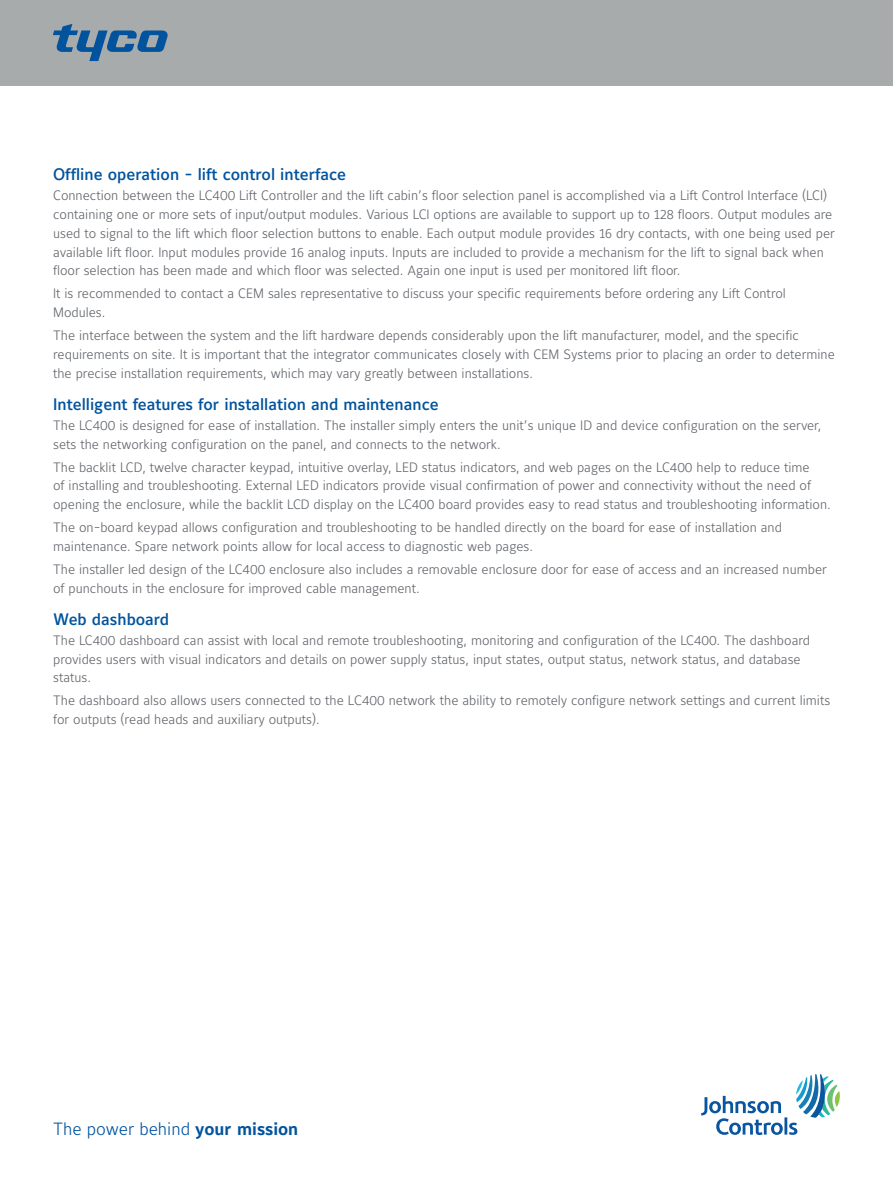
<style>
.page{position:relative;width:893px;height:1188px;background:#fff}
.page>*{position:absolute;margin:0;border:0;box-sizing:border-box;transform-origin:0 0}
.t1{font:300 17.55px "Maurea Jci Lf ML";color:#01539e}
.t2{font:500 16.5px "Maurea Jci Lf ML";color:#01539e}
.t3{font:300 13.5px/18.8px "Maurea Jci Lf ML";color:#5f6369}
.s1{font-weight:700}
</style>
<div class="page">
<svg style="left:701px;top:1074px;width:139px;height:61px"></svg>
<div style="left:0;top:0;width:893px;height:85px;background:#a8abac"></div>
<svg style="left:53px;top:24px;width:115px;height:37px"></svg>
<p class="t2" style="left:53px;top:165px;width:295px">Offline operation - lift control interface</p>
<p class="t3" style="left:53px;top:186px;width:783px">Connection between the LC400 Lift Controller and the lift cabin’s floor selection panel is accomplished via a Lift Control Interface (LCI) containing one or more sets of input/output modules. Various LCI options are available to support up to 128 floors. Output modules are used to signal to the lift which floor selection buttons to enable. Each output module provides 16 dry contacts, with one being used per available lift floor. Input modules provide 16 analog inputs. Inputs are included to provide a mechanism for the lift to signal back when floor selection has been made and which floor was selected. Again one input is used per monitored lift floor.</p>
<p class="t3" style="left:53px;top:284px;width:734px">It is recommended to contact a CEM sales representative to discuss your specific requirements before ordering any Lift Control<br>Modules.</p>
<p class="t3" style="left:53px;top:326px;width:783px">The interface between the system and the lift hardware depends considerably upon the lift manufacturer, model, and the specific requirements on site. It is important that the integrator communicates closely with CEM Systems prior to placing an order to determine the precise installation requirements, which may vary greatly between installations.</p>
<p class="t2" style="left:53px;top:394px;width:387px">Intelligent features for installation and maintenance</p>
<p class="t3" style="left:53px;top:415px;width:770px">The LC400 is designed for ease of installation. The installer simply enters the unit’s unique ID and device configuration on the server, sets the networking configuration on the panel, and connects to the network.</p>
<p class="t3" style="left:53px;top:457px;width:779px">The backlit LCD, twelve character keypad, intuitive overlay, LED status indicators, and web pages on the LC400 help to reduce time<br>of installing and troubleshooting. External LED indicators provide visual confirmation of power and connectivity without the need of opening the enclosure, while the backlit LCD display on the LC400 board provides easy to read status and troubleshooting information.</p>
<p class="t3" style="left:53px;top:518px;width:730px">The on-board keypad allows configuration and troubleshooting to be handled directly on the board for ease of installation and maintenance. Spare network points allow for local access to diagnostic web pages.</p>
<p class="t3" style="left:53px;top:559px;width:775px">The installer led design of the LC400 enclosure also includes a removable enclosure door for ease of access and an increased number of punchouts in the enclosure for improved cable management.</p>
<p class="t2" style="left:53px;top:609px;width:118px">Web dashboard</p>
<p class="t3" style="left:53px;top:630px;width:758px">The LC400 dashboard can assist with local and remote troubleshooting, monitoring and configuration of the LC400. The dashboard provides users with visual indicators and details on power supply status, input states, output status, network status, and database status.</p>
<p class="t3" style="left:53px;top:691px;width:779px">The dashboard also allows users connected to the LC400 network the ability to remotely configure network settings and current limits for outputs (read heads and auxiliary outputs).</p>
<p class="t1" style="left:53px;top:1118px;width:247px">The power behind <span class="s1">your mission</span></p>
</div>
